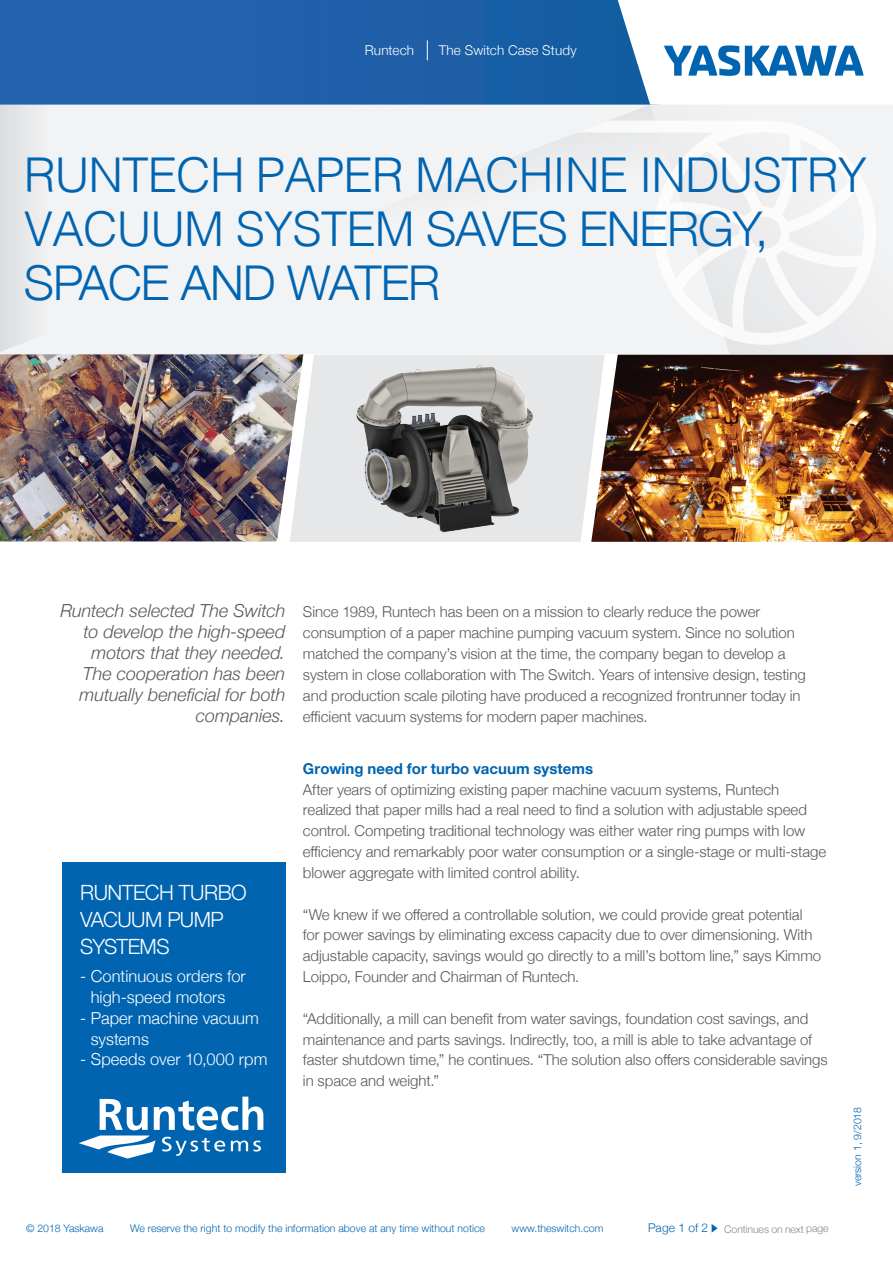
<style>
.page{position:relative;width:893px;height:1263px;background:#fff}
.page>*{position:absolute;margin:0;border:0;box-sizing:border-box;transform-origin:0 0}
.t1{font:300 48px/54px "Helvetica";letter-spacing:-.02em;color:#0164b1}
.t2{font:300 48px "Helvetica Neue";letter-spacing:-.02em;color:#0164b1}
.t3{font:300 21px/27px "Helvetica Neue";letter-spacing:-.025em;color:#fff}
.t4{font:italic 300 18px/20.9px "Helvetica Neue";color:#57585a;text-align:right}
.t5{font:300 16.5px/20.9px "Helvetica Neue";letter-spacing:.005em;color:#fff;text-align:center}
.t6{font:300 15px/20.9px "Helvetica Neue";letter-spacing:-.005em;color:#57585a}
.t7{font:700 15px "Helvetica Neue";letter-spacing:.005em;color:#0164b1}
.t8{font:300 13.5px "Helvetica Neue";letter-spacing:.01em;color:#fff}
.t9{font:300 12px "Helvetica Neue";letter-spacing:.005em;color:#0164b1}
.t10{font:300 10.5px "Helvetica Neue";color:#0164b1}
.t11{font:300 10.5px "Helvetica Neue";letter-spacing:-.01em;color:#86888b}
.s1{font-family:"Helvetica Neue"}
</style>
<div class="page">
<svg style="left:712px;top:1224px;width:6px;height:8px"></svg>
<div style="left:0;top:0;width:884px;height:105px;background:linear-gradient(to bottom,#1e60aa,#1e5faa)"></div>
<svg style="left:729px;top:112px;width:164px;height:242px"></svg>
<div style="left:0;top:105px;width:650px;height:247px;background:#f2f3f4"></div>
<svg style="left:618px;top:0;width:275px;height:112px"></svg>
<div style="left:290px;top:355px;width:301px;height:187px;background:#e6e7e9"></div>
<img style="left:332px;top:357px;width:220px;height:185px">
<img style="left:591px;top:355px;width:302px;height:187px">
<svg style="left:427px;top:40px;width:1px;height:20px"></svg>
<img style="left:0;top:354px;width:303px;height:187px">
<div style="left:62px;top:863px;width:223px;height:310px;background:#0164b1"></div>
<svg style="left:79px;top:1096px;width:184px;height:62px"></svg>
<svg style="left:543px;top:121px;width:333px;height:224px;fill:#f2f3f4"></svg>
<p class="t8" style="left:365px;top:39px;width:51px">Runtech</p>
<p class="t8" style="left:439px;top:39px;width:139px">The Switch Case Study</p>
<h1 class="t1" style="left:24px;top:145px;width:845px">RUNTECH PAPER MACHINE INDUSTRY<br>VACUUM SYSTEM <span class="s1">SAVES ENERGY,</span></h1>
<h1 class="t2" style="left:24px;top:244px;width:418px">SPACE AND WATER</h1>
<p class="t4" style="left:60px;top:599px;width:226px">Runtech selected The Switch to develop the high-speed motors that they needed.<br>The cooperation has been mutually beneficial for both companies.</p>
<h2 class="t3" style="left:80px;top:877px;width:168px">RUNTECH TURBO<br>VACUUM PUMP<br>SYSTEMS</h2>
<p class="t5" style="left:80px;top:964px;width:167px">- Continuous orders for high-speed motors</p>
<p class="t5" style="left:91px;top:1006px;width:170px;text-align:left;text-indent:-10px">- Paper machine vacuum systems</p>
<p class="t5" style="left:80px;top:1048px;width:189px">- Speeds over 10,000 rpm</p>
<p class="t6" style="left:303px;top:601px;width:504px">Since 1989, Runtech has been on a mission to clearly reduce the power consumption of a paper machine pumping vacuum system. Since no solution matched the company’s vision at the time, the company began to develop a system in close collaboration with The Switch. Years of intensive design, testing and production scale piloting have produced a recognized frontrunner today in efficient vacuum systems for modern paper machines.</p>
<p class="t7" style="left:303px;top:757px;width:292px">Growing need for turbo vacuum systems</p>
<p class="t6" style="left:303px;top:778px;width:525px">After years of optimizing existing paper machine vacuum systems, Runtech realized that paper mills had a real need to find a solution with adjustable speed control. Competing traditional technology was either water ring pumps with low efficiency and remarkably poor water consumption or a single-stage or multi-stage blower aggregate with limited control ability.</p>
<p class="t6" style="left:303px;top:903px;width:520px">“We knew if we offered a controllable solution, we could provide great potential for power savings by eliminating excess capacity due to over dimensioning. With adjustable capacity, savings would go directly to a mill’s bottom line,” says Kimmo Loippo, Founder and Chairman of Runtech.</p>
<p class="t6" style="left:303px;top:1007px;width:526px">“Additionally, a mill can benefit from water savings, foundation cost savings, and maintenance and parts savings. Indirectly, too, a mill is able to take advantage of faster shutdown time,” he continues. “The solution also offers considerable savings in space and weight.”</p>
<p class="t10" style="left:26px;top:1220px;width:79px">© 2018 Yaskawa</p>
<p class="t10" style="left:130px;top:1220px;width:356px">We reserve the right to modify the information above at any time without notice</p>
<p class="t10" style="left:512px;top:1220px;width:93px">www.theswitch.com</p>
<p class="t9" style="left:648px;top:1218px;width:62px">Page 1 of 2</p>
<p class="t11" style="left:724px;top:1220px;width:106px">Continues on next page</p>
<p class="t10" style="left:849px;top:1186px;width:81px;rotate:-90deg">version 1, 9/2018</p>
</div>
